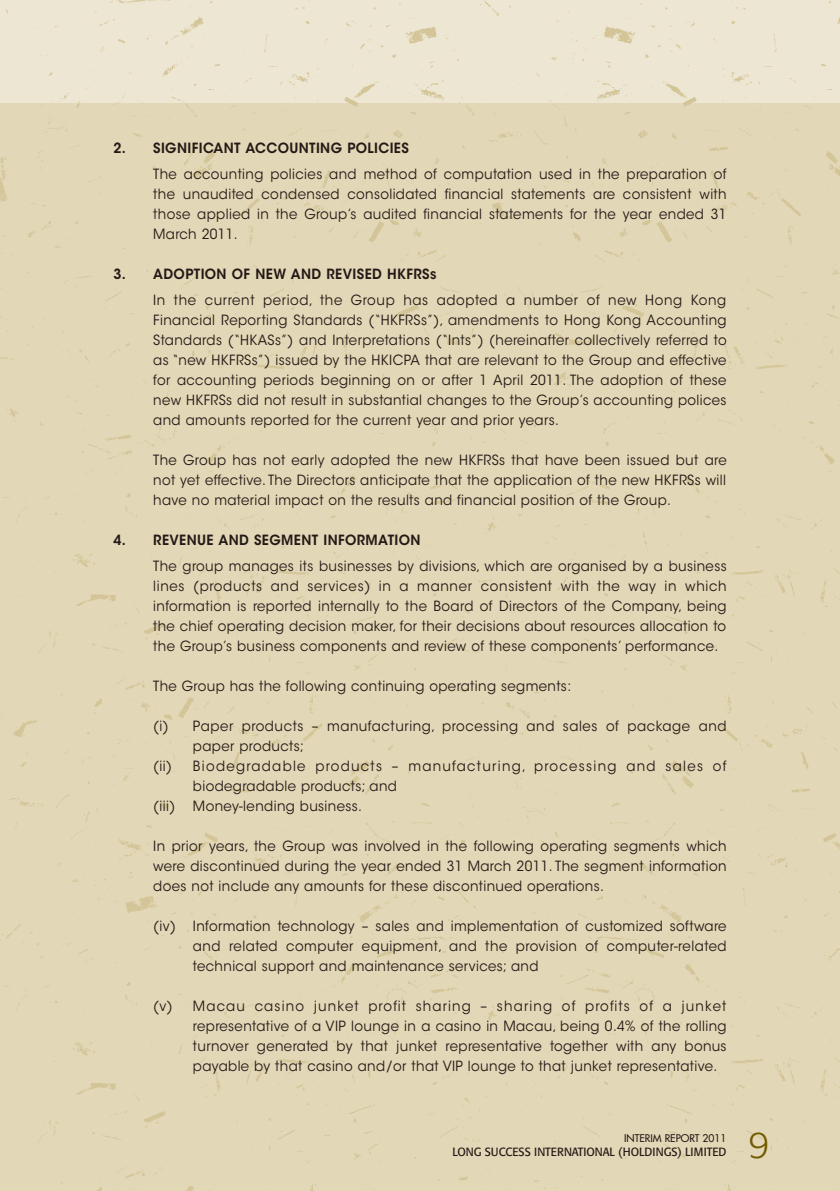
<style>
.page{position:relative;width:840px;height:1191px;background:#fff}
.page>*{position:absolute;margin:0;border:0;box-sizing:border-box;transform-origin:0 0}
.t1{font:300 37px "Formata";color:#735900}
.t2{font:14px/20px "ITC Avant Garde Std";letter-spacing:.03em;color:#231916;text-align:justify;scale:.95 1}
.t3{font:600 14px "ITC Avant Garde Std";letter-spacing:.03em;color:#231916;scale:.95 1}
.t4{font:14px "ITC Avant Garde Std";letter-spacing:.095em;color:#231916;scale:.95 1}
.t5{font:11.8px "Formata";color:#231916;scale:.95 1}
.t6{font:500 10.4px "Futura Std";color:#231916}
</style>
<div class="page">
<img style="left:0;top:0;width:839px;height:1191px">
<p class="t3" style="left:113px;top:139px;width:312px">2. SIGNIFICANT ACCOUNTING POLICIES</p>
<p class="t2" style="left:153px;top:164px;width:604px">The accounting policies and method of computation used in the preparation of the unaudited condensed consolidated financial statements are consistent with those applied in the Group’s audited financial statements for the year ended 31<br>March 2011.</p>
<p class="t3" style="left:113px;top:265px;width:341px">3. ADOPTION OF NEW AND REVISED HKFRSs</p>
<p class="t2" style="left:153px;top:290px;width:604px">In the current period, the Group has adopted a number of new Hong Kong Financial Reporting Standards (“HKFRSs”), amendments to Hong Kong Accounting Standards (“HKASs”) and Interpretations (“Ints”) (hereinafter collectively referred to as “new HKFRSs”) issued by the HKICPA that are relevant to the Group and effective for accounting periods beginning on or after 1 April 2011. The adoption of these new HKFRSs did not result in substantial changes to the Group’s accounting polices and amounts reported for the current year and prior years.</p>
<p class="t2" style="left:153px;top:450px;width:604px">The Group has not early adopted the new HKFRSs that have been issued but are not yet effective. The Directors anticipate that the application of the new HKFRSs will have no material impact on the results and financial position of the Group.</p>
<p class="t3" style="left:113px;top:531px;width:324px">4. REVENUE AND SEGMENT INFORMATION</p>
<p class="t2" style="left:153px;top:556px;width:604px">The group manages its businesses by divisions, which are organised by a business lines (products and services) in a manner consistent with the way in which information is reported internally to the Board of Directors of the Company, being the chief operating decision maker, for their decisions about resources allocation to the Group’s business components and review of these components’ performance.</p>
<p class="t2" style="left:153px;top:676px;width:441px">The Group has the following continuing operating segments:</p>
<p class="t2" style="left:153px;top:716px;width:604px">(i) Paper products – manufacturing, processing and sales of package and</p>
<p class="t2" style="left:193px;top:736px;width:118px">paper products;</p>
<p class="t4" style="left:153px;top:757px;width:604px">(ii) Biodegradable products – manufacturing, processing and sales of</p>
<p class="t2" style="left:193px;top:776px;width:216px">biodegradable products; and</p>
<p class="t2" style="left:153px;top:796px;width:25px">(iii)</p>
<p class="t2" style="left:193px;top:796px;width:179px">Money-lending business.</p>
<p class="t2" style="left:153px;top:836px;width:604px">In prior years, the Group was involved in the following operating segments which were discontinued during the year ended 31 March 2011. The segment information does not include any amounts for these discontinued operations.</p>
<p class="t2" style="left:193px;top:916px;width:563px;text-indent:-40px">(iv) Information technology – sales and implementation of customized software and related computer equipment, and the provision of computer-related technical support and maintenance services; and</p>
<p class="t2" style="left:193px;top:996px;width:563px;text-indent:-40px">(v) Macau casino junket profit sharing – sharing of profits of a junket representative of a VIP lounge in a casino in Macau, being 0.4% of the rolling turnover generated by that junket representative together with any bonus payable by that casino and/or that VIP lounge to that junket representative.</p>
<p class="t6" style="left:624px;top:1131px;width:104px">INTERIM REPORT 2011</p>
<p class="t5" style="left:452px;top:1144px;width:289px">LONG SUCCESS INTERNATIONAL (HOLDINGS) LIMITED</p>
<h1 class="t1" style="left:747px;top:1123px;width:23px">9</h1>
</div>
